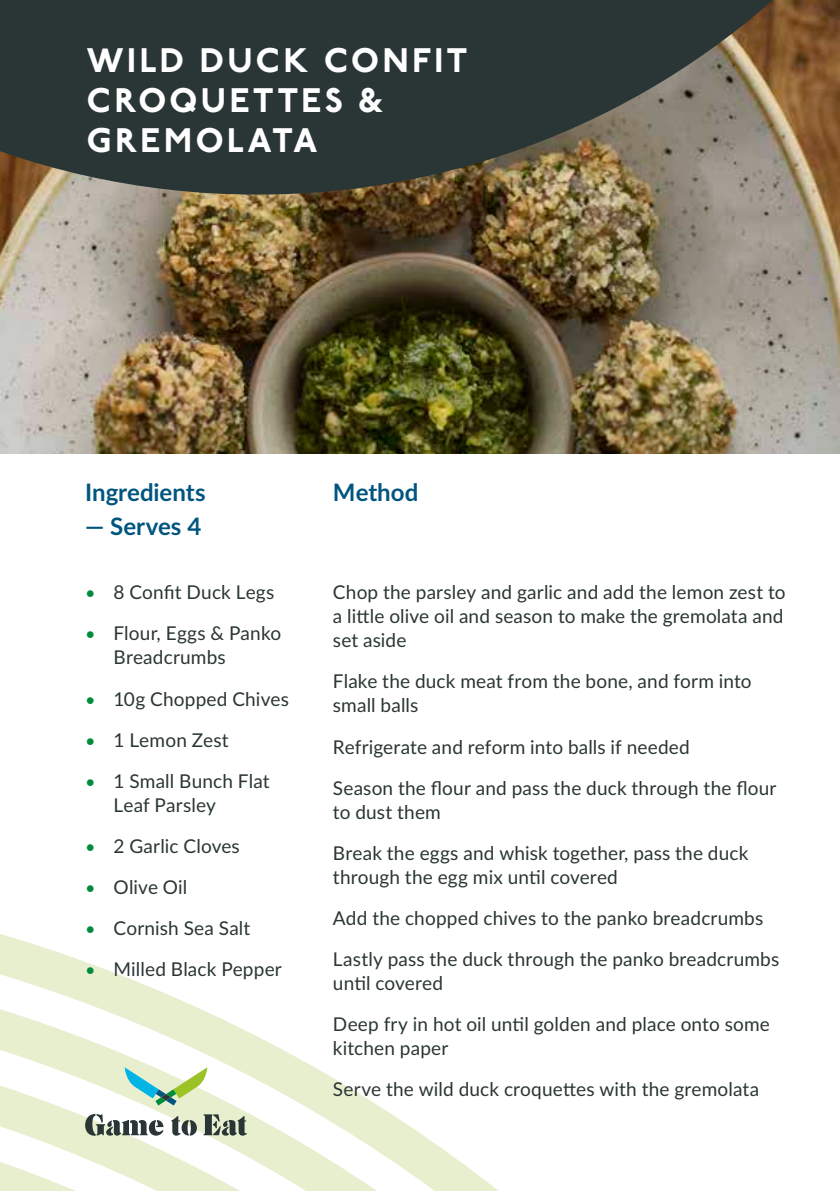
<style>
.page{position:relative;width:840px;height:1191px;background:#fff}
.page>*{position:absolute;margin:0;border:0;box-sizing:border-box;transform-origin:0 0}
.t1{font:800 34px/40px "P22 Underground CY Pro";letter-spacing:.1em;color:#fff}
.t2{font:700 24px "Lato";color:#00557f}
.t3{font:19px/41px "Lato";letter-spacing:.01em;color:#2a3635}
.s1{font-size:18px;color:#008b3d}
</style>
<div class="page">
<svg style="left:0;top:934px;width:498px;height:257px"></svg>
<img style="left:0;top:195px;width:839px;height:259px">
<svg style="left:0;top:0;width:839px;height:195px;background:#474940"></svg>
<svg style="left:85px;top:1114px;width:78px;height:21px"></svg>
<svg style="left:171px;top:1116px;width:26px;height:19px"></svg>
<svg style="left:203px;top:1114px;width:44px;height:21px"></svg>
<svg style="left:125px;top:1067px;width:82px;height:38px"></svg>
<h1 class="t1" style="left:87px;top:40px;width:382px">WILD DUCK CONFIT<br>CROQUETTES &amp;<br>GREMOLATA</h1>
<p class="t2" style="left:85px;top:475px;width:122px">Ingredients</p>
<p class="t2" style="left:85px;top:508px;width:118px">— Serves 4</p>
<p class="t3" style="left:85px;top:571px;width:190px"><span class="s1">•</span> 8 Confit Duck Legs</p>
<p class="t3" style="left:113px;top:621px;width:169px;line-height:24px;text-indent:-28px"><span class="s1">•</span> Flour, Eggs &amp; Panko<br>Breadcrumbs</p>
<p class="t3" style="left:85px;top:677px;width:205px"><span class="s1">•</span> 10g Chopped Chives</p>
<p class="t3" style="left:85px;top:718px;width:145px"><span class="s1">•</span> 1 Lemon Zest</p>
<p class="t3" style="left:113px;top:768px;width:157px;line-height:24px;text-indent:-28px"><span class="s1">•</span> 1 Small Bunch Flat<br>Leaf Parsley</p>
<p class="t3" style="left:85px;top:824px;width:156px"><span class="s1">•</span> 2 Garlic Cloves</p>
<p class="t3" style="left:85px;top:865px;width:104px"><span class="s1">•</span> Olive Oil</p>
<p class="t3" style="left:85px;top:906px;width:167px"><span class="s1">•</span> Cornish Sea Salt</p>
<p class="t3" style="left:85px;top:947px;width:198px"><span class="s1">•</span> Milled Black Pepper</p>
<p class="t2" style="left:333px;top:475px;width:87px">Method</p>
<p class="t3" style="left:333px;top:580px;width:454px;line-height:24px;text-align:justify">Chop the parsley and garlic and add the lemon zest to a little olive oil and season to make the gremolata and set aside</p>
<p class="t3" style="left:333px;top:669px;width:420px;line-height:24px">Flake the duck meat from the bone, and form into small balls</p>
<p class="t3" style="left:333px;top:725px;width:444px">Refrigerate and reform into balls if needed<br>Season the flour and pass the duck through the flour</p>
<p class="t3" style="left:333px;top:790px;width:416px">to dust them<br>Break the eggs and whisk together, pass the duck</p>
<p class="t3" style="left:333px;top:855px;width:447px">through the egg mix until covered<br>Add the chopped chives to the panko breadcrumbs<br>Lastly pass the duck through the panko breadcrumbs</p>
<p class="t3" style="left:333px;top:961px;width:438px">until covered<br>Deep fry in hot oil until golden and place onto some</p>
<p class="t3" style="left:333px;top:1026px;width:427px">kitchen paper<br>Serve the wild duck croquettes with the gremolata</p>
</div>
